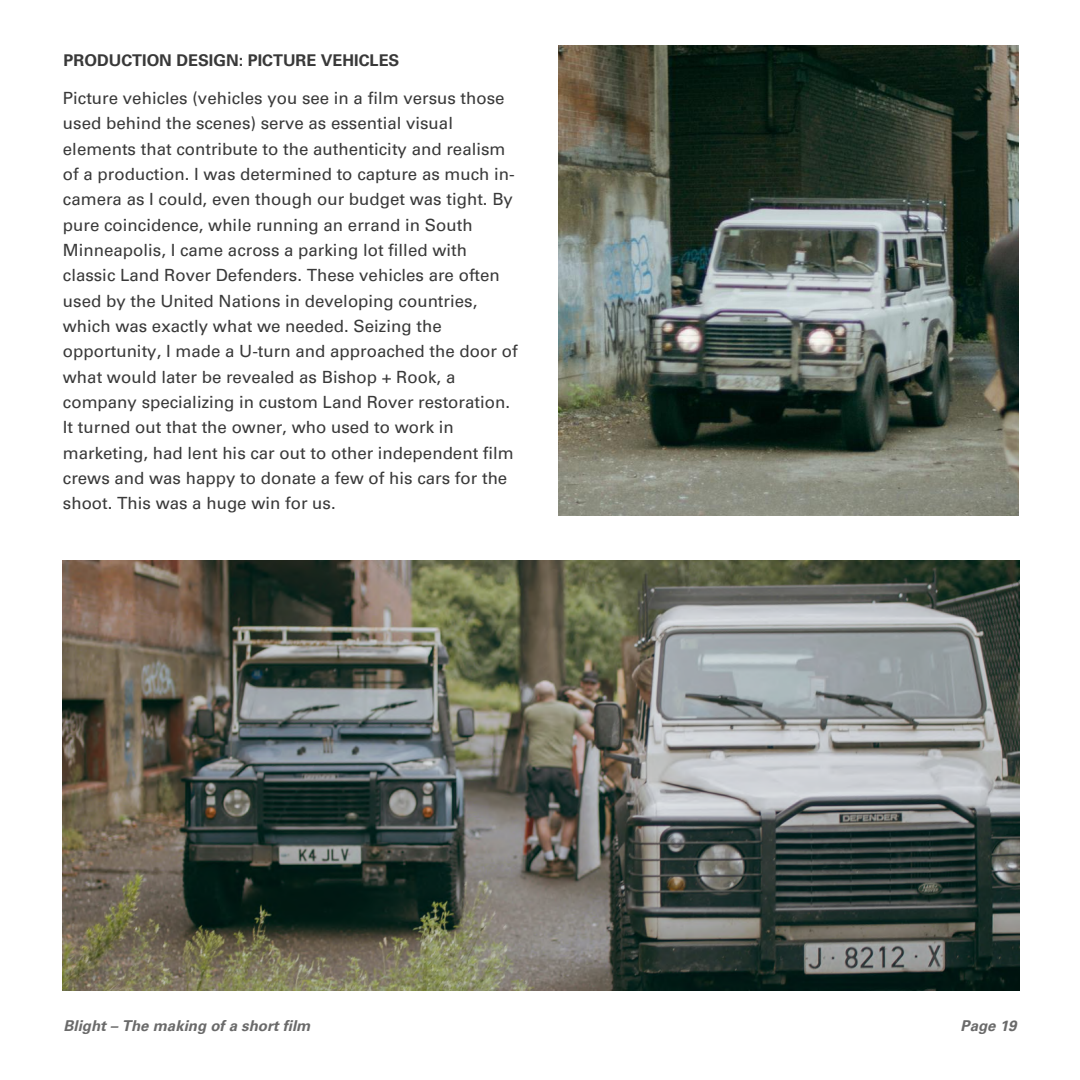
<style>
.page{position:relative;width:1080px;height:1080px;background:#fff}
.page>*{position:absolute;margin:0;border:0;box-sizing:border-box;transform-origin:0 0}
.t1{font:16.88px/25.2px "Univers LT Pro 55 Roman";color:#393939}
.t2{font:700 16.25px "Univers LT Pro 65";color:#393939}
.t3{font:italic 700 15px "Univers LT Pro 65";color:#6a6a6a}
</style>
<div class="page">
<img style="left:63px;top:560px;width:956px;height:430px">
<img style="left:558px;top:45px;width:461px;height:471px">
<p class="t2" style="left:64px;top:54px;width:337px">PRODUCTION DESIGN: PICTURE VEHICLES</p>
<p class="t1" style="left:63px;top:88px;width:456px">Picture vehicles (vehicles you see in a film versus those used behind the scenes) serve as essential visual elements that contribute to the authenticity and realism of a production. I was determined to capture as much in&shy;camera as I could, even though our budget was tight. By pure coincidence, while running an errand in South Minneapolis, I came across a parking lot filled with classic Land Rover Defenders. These vehicles are often used by the United Nations in developing countries, which was exactly what we needed. Seizing the opportunity, I made a U-turn and approached the door of what would later be revealed as Bishop + Rook, a company specializing in custom Land Rover restoration.<br>It turned out that the owner, who used to work in marketing, had lent his car out to other independent film crews and was happy to donate a few of his cars for the shoot. This was a huge win for us.</p>
<p class="t3" style="left:64px;top:1021px;width:248px">Blight – The making of a short film</p>
<p class="t3" style="left:961px;top:1021px;width:57px">Page 19</p>
</div>
